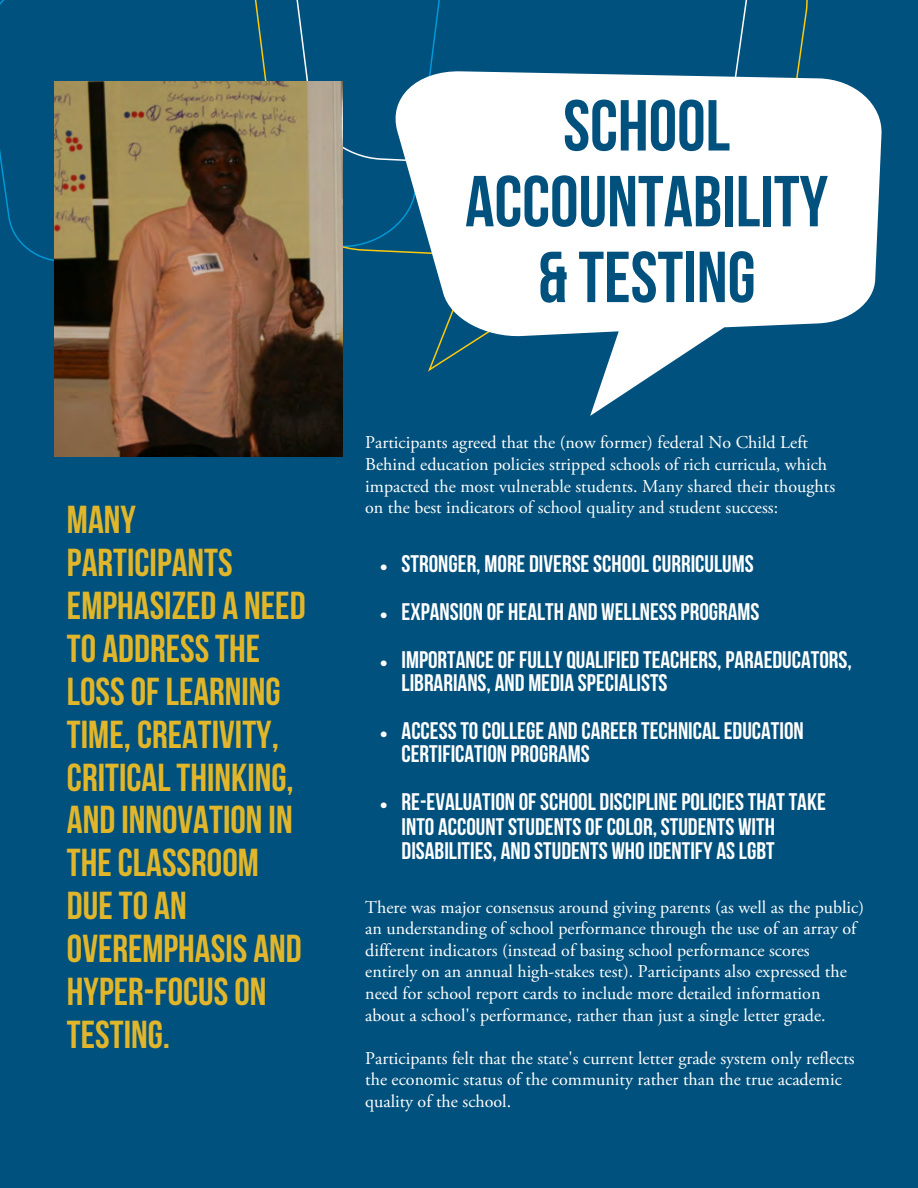
<style>
.page{position:relative;width:918px;height:1188px;background:#00517d}
.page>*{position:absolute;margin:0;border:0;box-sizing:border-box;transform-origin:0 0}
.heading{font:72px/75.8px "Bebas Neue";color:#00517d;text-align:center}
.t1{font:39px/42.9px "Bebas Neue";color:#e1b62a}
.body{font:24px/23px "Bebas Neue";color:#fff}
.body-2{font:18px/21.6px "Adobe Garamond Pro";color:#fff}
</style>
<div class="page">
<svg style="left:254px;top:0;width:554px;height:252px"></svg>
<svg style="left:388px;top:70px;width:494px;height:346px;fill:#fff"></svg>
<img style="left:54px;top:81px;width:289px;height:375px">
<h2 class="t1" style="left:67px;top:498px;width:240px">MANY<br>PARTICIPANTS<br>EMPHASIZED A NEED<br>TO ADDRESS THE<br>LOSS OF LEARNING<br>TIME, CREATIVITY,<br>CRITICAL THINKING,<br>AND INNOVATION IN<br>THE CLASSROOM<br>DUE TO AN<br>OVEREMPHASIS AND<br>HYPER-FOCUS ON<br>TESTING.</h2>
<p class="heading" style="left:465px;top:87px;width:364px">SCHOOL<br>ACCOUNTABILITY &amp; TESTING</p>
<p class="body-2" style="left:365px;top:433px;width:471px">Participants agreed that the (now former) federal No Child Left Behind education policies stripped schools of rich curricula, which impacted the most vulnerable students. Many shared their thoughts on the best indicators of school quality and student success:</p>
<p class="body" style="left:380px;top:552px;width:375px">• STRONGER, MORE DIVERSE SCHOOL CURRICULUMS</p>
<p class="body" style="left:380px;top:600px;width:381px">• EXPANSION OF HEALTH AND WELLNESS PROGRAMS</p>
<p class="body" style="left:402px;top:648px;width:452px;text-indent:-21px">• IMPORTANCE OF FULLY QUALIFIED TEACHERS, PARAEDUCATORS,<br>LIBRARIANS, AND MEDIA SPECIALISTS</p>
<p class="body" style="left:402px;top:719px;width:404px;text-indent:-21px">• ACCESS TO COLLEGE AND CAREER TECHNICAL EDUCATION<br>CERTIFICATION PROGRAMS</p>
<p class="body" style="left:402px;top:789px;width:426px;line-height:24.8px;text-indent:-21px">• RE-EVALUATION OFSCHOOL DISCIPLINE POLICIES THAT TAKE<br>INTO ACCOUNT STUDENTS OF COLOR, STUDENTS WITH<br>DISABILITIES, AND STUDENTS WHO IDENTIFY AS LGBT</p>
<p class="body-2" style="left:365px;top:897px;width:500px">There was major consensus around giving parents (as well as the public) an understanding of school performance through the use of an array of different indicators (instead of basing school performance scores entirely on an annual high-stakes test). Participants also expressed the need for school report cards to include more detailed information about a school's performance, rather than just a single letter grade.</p>
<p class="body-2" style="left:365px;top:1048px;width:491px">Participants felt that the state's current letter grade system only reflects the economic status of the community rather than the true academic quality of the school.</p>
</div>
